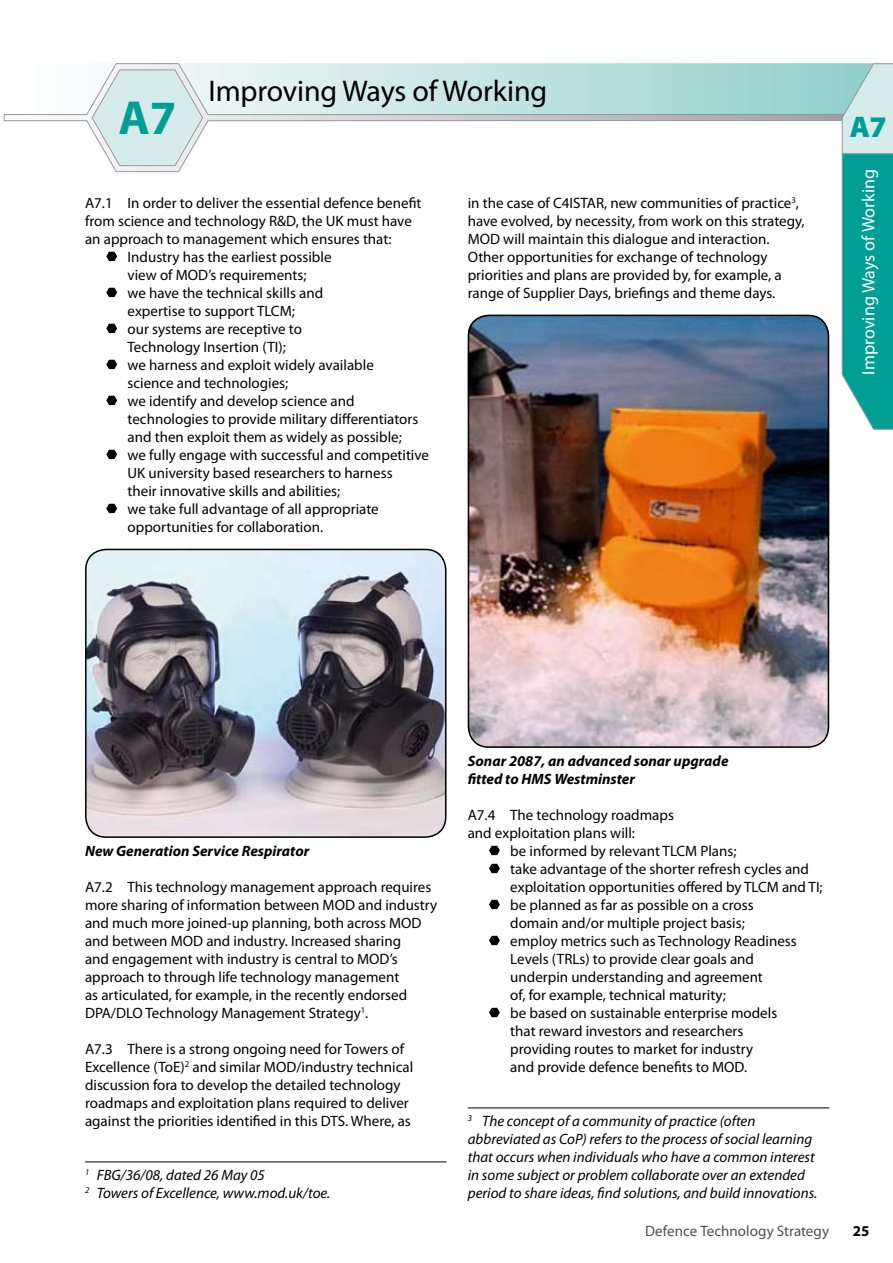
<style>
.page{position:relative;width:893px;height:1263px;background:#fff}
.page>*{position:absolute;margin:0;border:0;box-sizing:border-box;transform-origin:0 0}
.t1{font:700 48px "Myriad Pro";color:#009e94}
.t2{font:30px "Myriad Pro";letter-spacing:-.005em;color:#000}
.t3{font:900 30px "Myriad Pro";color:#009e94}
.t4{font:18px "Myriad Pro";color:#fff}
.t5{font:15px/18px "Myriad Pro";color:#000}
.t6{font:italic 15px/18px "Myriad Pro";color:#000}
.t7{font:italic 700 15px/18px "Myriad Pro";color:#000}
.t8{font:15px "Myriad Pro";letter-spacing:.005em;color:#504e53}
.t9{font:700 15px "Myriad Pro";color:#000}
</style>
<div class="page">
<svg style="left:4px;top:63px;width:837px;height:109px"></svg>
<svg style="left:91px;top:69px;width:113px;height:97px;background:#d9eae9"></svg>
<svg style="left:841px;top:63px;width:52px;height:367px;background:#49b7b0"></svg>
<svg style="left:106px;top:252px;width:11px;height:9px"></svg>
<svg style="left:106px;top:288px;width:11px;height:9px"></svg>
<svg style="left:106px;top:324px;width:11px;height:9px"></svg>
<svg style="left:106px;top:360px;width:11px;height:9px"></svg>
<svg style="left:106px;top:396px;width:11px;height:9px"></svg>
<svg style="left:106px;top:450px;width:11px;height:9px"></svg>
<svg style="left:106px;top:504px;width:11px;height:9px"></svg>
<img style="left:85px;top:549px;width:361px;height:289px;border-radius:21px">
<div style="left:85px;top:549px;width:361px;height:289px;border:2px solid #000;border-radius:21px"></div>
<hr style="left:85px;top:1161px;width:361px;height:1px;background:#000">
<img style="left:468px;top:315px;width:361px;height:433px;border-radius:21px">
<div style="left:468px;top:315px;width:361px;height:433px;border:2px solid #000;border-radius:21px"></div>
<svg style="left:489px;top:846px;width:11px;height:9px"></svg>
<svg style="left:489px;top:864px;width:11px;height:9px"></svg>
<svg style="left:489px;top:900px;width:11px;height:9px"></svg>
<svg style="left:489px;top:936px;width:11px;height:9px"></svg>
<svg style="left:489px;top:1008px;width:11px;height:9px"></svg>
<hr style="left:468px;top:1107px;width:361px;height:1px;background:#000">
<h1 class="t1" style="left:118px;top:87px;width:60px">A7</h1>
<h2 class="t2" style="left:208px;top:72px;width:341px">Improving Ways of Working</h2>
<p class="t5" style="left:85px;top:194px;width:338px">A7.1 In order to deliver the essential defence benefit</p>
<p class="t5" style="left:85px;top:212px;width:328px">from science and technology R&amp;D, the UK must have</p>
<p class="t5" style="left:85px;top:230px;width:308px">an approach to management which ensures that:</p>
<p class="t5" style="left:128px;top:248px;width:205px">Industry has the earliest possible</p>
<p class="t5" style="left:128px;top:266px;width:180px">view of MOD’s requirements;</p>
<p class="t5" style="left:128px;top:284px;width:197px">we have the technical skills and</p>
<p class="t5" style="left:128px;top:302px;width:169px">expertise to support TLCM;</p>
<p class="t5" style="left:128px;top:320px;width:176px">our systems are receptive to</p>
<p class="t5" style="left:128px;top:338px;width:160px">Technology Insertion (TI);</p>
<p class="t5" style="left:128px;top:356px;width:248px">we harness and exploit widely available</p>
<p class="t5" style="left:128px;top:374px;width:162px">science and technologies;</p>
<p class="t5" style="left:128px;top:392px;width:229px">we identify and develop science and</p>
<p class="t5" style="left:128px;top:410px;width:292px">technologies to provide military differentiators</p>
<p class="t5" style="left:128px;top:428px;width:276px">and then exploit them as widely as possible;</p>
<p class="t5" style="left:128px;top:446px;width:303px">we fully engage with successful and competitive</p>
<p class="t5" style="left:128px;top:464px;width:267px">UK university based researchers to harness</p>
<p class="t5" style="left:128px;top:482px;width:214px">their innovative skills and abilities;</p>
<p class="t5" style="left:128px;top:500px;width:253px">we take full advantage of all appropriate</p>
<p class="t5" style="left:128px;top:518px;width:197px">opportunities for collaboration.</p>
<p class="t5" style="left:468px;top:194px;width:338px">in the case of C4ISTAR, new communities of practice , have evolved, by necessity, from work on this strategy, MOD will maintain this dialogue and interaction.<br>Other opportunities for exchange of technology priorities and plans are provided by, for example, a range of Supplier Days, briefings and theme days.</p>
<h2 class="t3" style="left:850px;top:107px;width:37px">A7</h2>
<p class="t4" style="left:857px;top:374px;width:207px;rotate:-90deg">Improving Ways of Working</p>
<p class="t7" style="left:85px;top:841px;width:226px">New Generation Service Respirator</p>
<p class="t5" style="left:85px;top:878px;width:354px">A7.2 This technology management approach requires more sharing of information between MOD and industry and much more joined-up planning, both across MOD and between MOD and industry. Increased sharing<br>and engagement with industry is central to MOD’s approach to through life technology management<br>as articulated, for example, in the recently endorsed DPA/DLO Technology Management Strategy .</p>
<p class="t5" style="left:85px;top:1040px;width:330px">A7.3 There is a strong ongoing need for Towers of Excellence (ToE) and similar MOD/industry technical discussion fora to develop the detailed technology roadmaps and exploitation plans required to deliver against the priorities identified in this DTS. Where, as</p>
<p class="t6" style="left:97px;top:1166px;width:235px">FBG/36/08, dated 26 May 05<br>Towers of Excellence, www.mod.uk/toe.</p>
<p class="t7" style="left:468px;top:751px;width:262px">Sonar 2087, an advanced sonar upgrade fitted to HMS Westminster</p>
<p class="t5" style="left:468px;top:806px;width:208px">A7.4 The technology roadmaps and exploitation plans will:</p>
<p class="t5" style="left:510px;top:842px;width:314px">be informed by relevant TLCM Plans;<br>take advantage of the shorter refresh cycles and exploitation opportunities offered by TLCM and TI; be planned as far as possible on a cross<br>domain and/or multiple project basis;<br>employ metrics such as Technology Readiness Levels (TRLs) to provide clear goals and<br>underpin understanding and agreement<br>of, for example, technical maturity;<br>be based on sustainable enterprise models<br>that reward investors and researchers<br>providing routes to market for industry<br>and provide defence benefits to MOD.</p>
<p class="t6" style="left:468px;top:1112px;width:351px;text-indent:15px">The concept of a community of practice (often abbreviated as CoP) refers to the process ofsocial learning that occurs when individuals who have a common interest in some subject or problem collaborate over an extended period to share ideas, find solutions, and build innovations.</p>
<p class="t8" style="left:645px;top:1222px;width:186px">Defence Technology Strategy</p>
<p class="t9" style="left:853px;top:1221px;width:18px">25</p>
</div>
